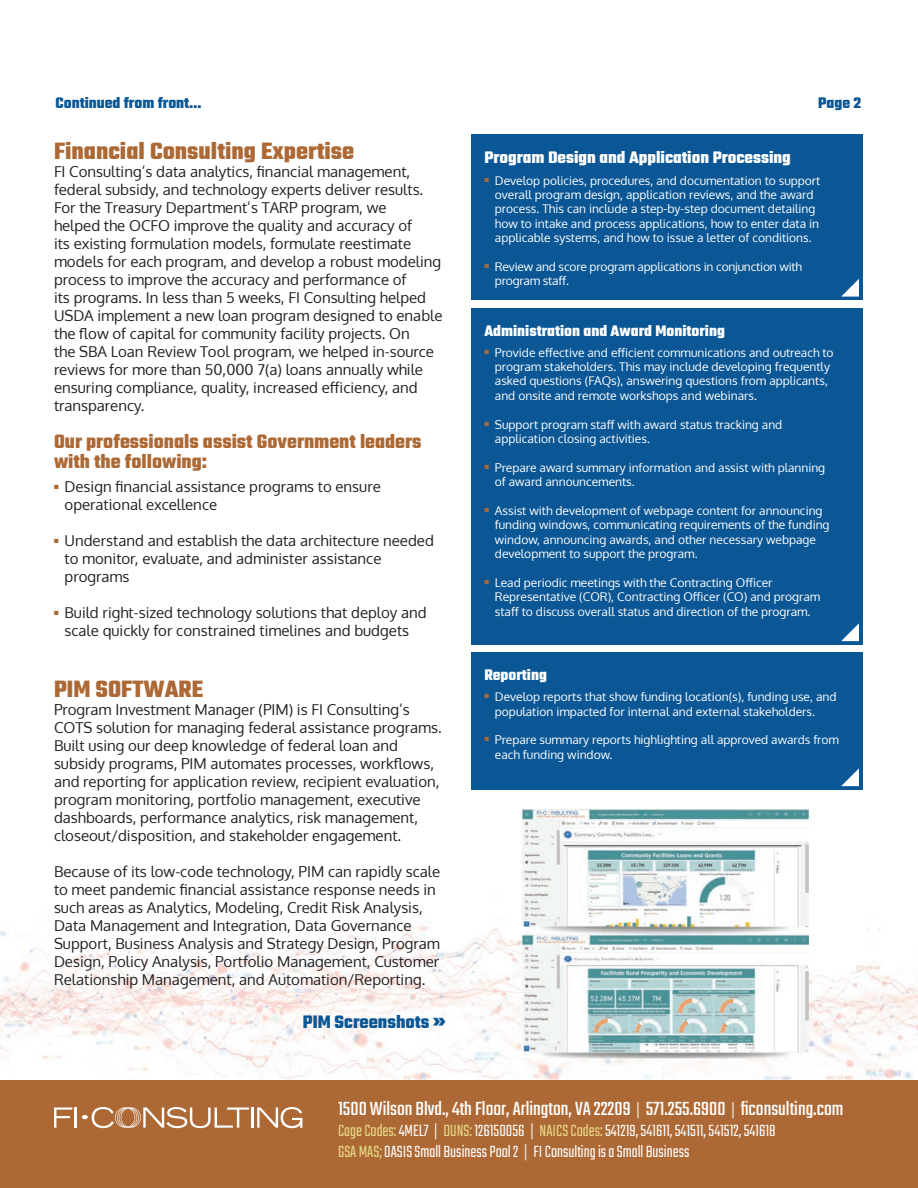
<style>
.page{position:relative;width:918px;height:1188px;background:#fff}
.page>*{position:absolute;margin:0;border:0;box-sizing:border-box;transform-origin:0 0}
.t1{font:700 25.5px "Teko";color:#ad6935}
.t2{font:21px "Teko";color:#fff}
.t3{font:700 21px/19.5px "Teko";color:#ad6935}
.t4{font:700 19.5px "Teko";color:#0b5795}
.t5{font:300 18px/21.6px "Teko";color:#fff}
.t6{font:700 18px "Teko";color:#fff}
.t7{font:700 16.5px "Teko";color:#fff}
.t8{font:700 16.5px "Teko";color:#0b5795}
.t9{font:15px/18px "Oxygen";color:#231f20}
.t10{font:12px/14.4px "Oxygen";color:#fff}
.s1{font-size:25.5px}
.s2{font-family:"Oxygen";font-weight:300;font-size:16.5px}
.s3{color:#e8d986}
.s4{font-family:"Oxygen";font-size:16.5px}
</style>
<div class="page">
<img style="left:0;top:835px;width:918px;height:244px">
<div style="left:0;top:1080px;width:918px;height:108px;background:#ad6935"></div>
<svg style="left:54px;top:1108px;width:18px;height:20px"></svg>
<hr style="left:74px;top:1108px;width:3px;height:20px;background:#fff">
<hr style="left:251px;top:1108px;width:2px;height:20px;background:#fff">
<svg style="left:257px;top:1107px;width:45px;height:21px"></svg>
<svg style="left:82px;top:1107px;width:167px;height:21px"></svg>
<div style="left:471px;top:134px;width:391px;height:166px;background:#0b5795"></div>
<div style="left:471px;top:652px;width:391px;height:138px;background:#0b5795"></div>
<div style="left:471px;top:308px;width:391px;height:337px;background:#0b5795"></div>
<svg style="left:841px;top:279px;width:18px;height:18px"></svg>
<svg style="left:841px;top:768px;width:18px;height:18px"></svg>
<svg style="left:841px;top:623px;width:18px;height:18px"></svg>
<img style="left:522px;top:809px;width:287px;height:26px">
<img style="left:522px;top:959px;width:287px;height:99px">
<p class="t8" style="left:56px;top:92px;width:148px">Continued from front…</p>
<p class="t8" style="left:818px;top:92px;width:44px">Page 2</p>
<h1 class="t1" style="left:54px;top:134px;width:302px">Financial Consulting Expertise</h1>
<p class="t9" style="left:54px;top:162px;width:390px">FI Consulting’s data analytics, financial management, federal subsidy, and technology experts deliver results.<br>For the Treasury Department’s TARP program, we<br>helped the OCFO improve the quality and accuracy of<br>its existing formulation models, formulate reestimate models for each program, and develop a robust modeling process to improve the accuracy and performance of<br>its programs. In less than 5 weeks, FI Consulting helped USDA implement a new loan program designed to enable the flow of capital for community facility projects. On<br>the SBA Loan Review Tool program, we helped in-source reviews for more than 50,000 7(a) loans annually while ensuring compliance, quality, increased efficiency, and transparency.</p>
<h2 class="t3" style="left:54px;top:433px;width:369px">Our professionals assist Government leaders with the following:</h2>
<p class="t9" style="left:65px;top:478px;width:318px;text-indent:-11px"><sup>■</sup> Design financial assistance programs to ensure operational excellence</p>
<p class="t9" style="left:65px;top:532px;width:371px;text-indent:-11px"><sup>■</sup> Understand and establish the data architecture needed to monitor, evaluate, and administer assistance programs</p>
<p class="t9" style="left:54px;top:604px;width:374px;text-align:center"><sup>■</sup> Build right-sized technology solutions that deploy and scale quickly for constrained timelines and budgets</p>
<h1 class="t1" style="left:54px;top:673px;width:151px">PIM SOFTWARE</h1>
<p class="t9" style="left:54px;top:701px;width:389px">Program Investment Manager (PIM) is FI Consulting’s COTS solution for managing federal assistance programs.<br>Built using our deep knowledge of federal loan and subsidy programs, PIM automates processes, workflows, and reporting for application review, recipient evaluation, program monitoring, portfolio management, executive dashboards, performance analytics, risk management, closeout/disposition, and stakeholder engagement.</p>
<p class="t9" style="left:54px;top:863px;width:388px">Because of its low-code technology, PIM can rapidly scale to meet pandemic financial assistance response needs in such areas as Analytics, Modeling, Credit Risk Analysis, Data Management and Integration, Data Governance Support, Business Analysis and Strategy Design, Program Design, Policy Analysis, Portfolio Management, Customer Relationship Management, and Automation/Reporting.</p>
<h3 class="t4" style="left:303px;top:1009px;width:144px">PIM Screenshots <span class="s1">»</span></h3>
<p class="t6" style="left:484px;top:146px;width:308px">Program Design and Application Processing</p>
<p class="t10" style="left:495px;top:173px;width:327px;text-indent:-11px"><sup>■</sup> Develop policies, procedures, and documentation to support overall program design, application reviews, and the award process. This can include a step-by-step document detailing how to intake and process applications, how to enter data in applicable systems, and how to issue a letter of conditions.</p>
<p class="t10" style="left:495px;top:259px;width:309px;text-indent:-11px"><sup>■</sup> Review and score program applications in conjunction with program staff.</p>
<p class="t7" style="left:484px;top:320px;width:242px">Administration and Award Monitoring</p>
<p class="t10" style="left:495px;top:345px;width:340px;text-indent:-11px"><sup>■</sup> Provide effective and efficient communications and outreach to program stakeholders. This may include developing frequently asked questions (FAQs), answering questions from applicants, and onsite and remote workshops and webinars.</p>
<p class="t10" style="left:495px;top:417px;width:289px;text-indent:-11px"><sup>■</sup> Support program staff with award status tracking and application closing activities.</p>
<p class="t10" style="left:495px;top:460px;width:332px;text-indent:-11px"><sup>■</sup> Prepare award summary information and assist with planning of award announcements.</p>
<p class="t10" style="left:495px;top:504px;width:336px;text-indent:-11px"><sup>■</sup> Assist with development of webpage content for announcing funding windows, communicating requirements of the funding window, announcing awards, and other necessary webpage development to support the program.</p>
<p class="t10" style="left:495px;top:576px;width:327px;text-indent:-11px"><sup>■</sup> Lead periodic meetings with the Contracting Officer<br>Representative (COR), Contracting Officer (CO) and program staff to discuss overall status and direction of the program.</p>
<p class="t7" style="left:484px;top:664px;width:64px">Reporting</p>
<p class="t10" style="left:495px;top:690px;width:343px;text-indent:-11px"><sup>■</sup> Develop reports that show funding location(s), funding use, and population impacted for internal and external stakeholders.</p>
<p class="t10" style="left:495px;top:733px;width:346px;text-indent:-11px"><sup>■</sup> Prepare summary reports highlighting all approved awards from each funding window.</p>
<h2 class="t2" style="left:338px;top:1097px;width:507px">1500 Wilson Blvd., 4th Floor, Arlington, VA 22209 <span class="s2">|</span> 571.255.6900 <span class="s2">|</span> ficonsulting.com</h2>
<p class="t5" style="left:338px;top:1121px;width:439px"><span class="s3">Cage Codes:</span>4MEL7 <span class="s4">|</span> <span class="s3">DUNS:</span> 126150056 <span class="s4">|</span> <span class="s3">NAICS Codes:</span>541219, 541611, 541511, 541512, 541618<br><span class="s3">GSA MAS;</span> OASIS Small Business Pool 2 <span class="s4">|</span> FI Consulting is a Small Business</p>
</div>
